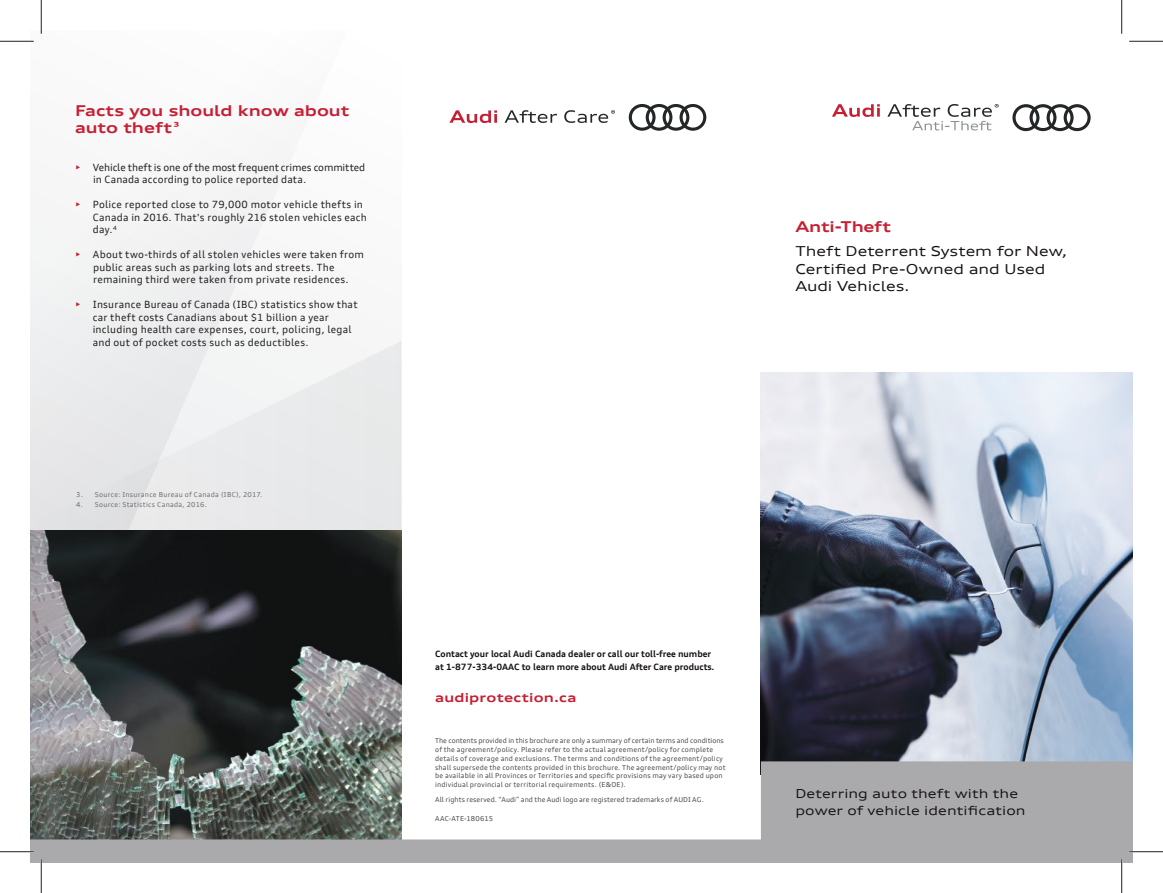
<style>
.page{position:relative;width:1163px;height:893px;background:#fff}
.page>*{position:absolute;margin:0;border:0;box-sizing:border-box;transform-origin:0 0}
.t1{font:700 expanded 15px/17.5px "Audi Type";color:#c61f34}
.t2{font:expanded 13.75px/17.5px "Audi Type";color:#171113}
.t3{font:expanded 12.5px/17.5px "Audi Type";letter-spacing:.01em;color:#171113}
.t4{font:700 expanded 12.5px "Audi Type";letter-spacing:.02em;color:#c61f34}
.t5{font:10px/12.5px "Audi Type";letter-spacing:.025em;color:#241f1f}
.t6{font:10px/12.5px "Audi Type";color:#241f1f}
.t7{font:700 8.75px/12.5px "Audi Type";color:#171113}
.t8{font:6.88px/8.8px "Audi Type";letter-spacing:.025em;color:#4e4b4c}
.t9{font:6.88px "Audi Type";letter-spacing:.04em;color:#6f7073}
.s1{color:#c52135}
</style>
<div class="page">
<div style="left:30px;top:30px;width:371px;height:833px;background:#f9f9f9"></div>
<div style="left:352px;top:341px;width:49px;height:189px;background:#e7e9ea"></div>
<svg style="left:30px;top:245px;width:322px;height:285px"></svg>
<img style="left:30px;top:530px;width:371px;height:231px">
<img style="left:761px;top:372px;width:372px;height:389px">
<svg style="left:30px;top:761px;width:731px;height:102px"></svg>
<div style="left:761px;top:761px;width:372px;height:102px;background:#aaaaac"></div>
<svg style="left:832px;top:104px;width:47px;height:13px"></svg>
<svg style="left:1012px;top:104px;width:78px;height:27px"></svg>
<svg style="left:887px;top:104px;width:111px;height:26px"></svg>
<svg style="left:449px;top:110px;width:48px;height:13px"></svg>
<svg style="left:628px;top:104px;width:78px;height:27px"></svg>
<svg style="left:504px;top:110px;width:53px;height:13px"></svg>
<svg style="left:564px;top:110px;width:51px;height:13px"></svg>
<hr style="left:0;top:40px;width:34px;height:2px;background:#fff">
<hr style="left:0;top:850px;width:34px;height:2px;background:#fff">
<hr style="left:1129px;top:850px;width:33px;height:2px;background:#fff">
<hr style="left:40px;top:0;width:2px;height:34px;background:#fff">
<hr style="left:40px;top:859px;width:2px;height:34px;background:#fff">
<hr style="left:1120px;top:859px;width:2px;height:34px;background:#fff">
<hr style="left:0;top:41px;width:34px;height:1px;background:#241f1f">
<hr style="left:1129px;top:41px;width:33px;height:1px;background:#241f1f">
<hr style="left:0;top:851px;width:34px;height:1px;background:#241f1f">
<hr style="left:1129px;top:851px;width:33px;height:1px;background:#241f1f">
<hr style="left:41px;top:0;width:1px;height:34px;background:#241f1f">
<hr style="left:41px;top:859px;width:1px;height:34px;background:#241f1f">
<hr style="left:1121px;top:0;width:1px;height:34px;background:#241f1f">
<hr style="left:1121px;top:859px;width:1px;height:34px;background:#241f1f">
<h1 class="t1" style="left:75px;top:102px;width:276px">Facts you should know about auto theft<sup>³</sup></h1>
<h3 class="t6" style="left:93px;top:161px;width:274px;text-indent:-18px"><span class="s1">•</span> Vehicle theft is one of the most frequent crimes committed in Canada according to police reported data.</h3>
<h3 class="t5" style="left:93px;top:198px;width:276px;text-indent:-18px"><span class="s1">•</span> Police reported close to 79,000 motor vehicle thefts in<br>Canada in 2016. That's roughly 216 stolen vehicles each day.<sup>4</sup></h3>
<h3 class="t5" style="left:93px;top:248px;width:272px;text-indent:-18px"><span class="s1">•</span> About two-thirds of all stolen vehicles were taken from public areas such as parking lots and streets. The remaining third were taken from private residences.</h3>
<h3 class="t5" style="left:93px;top:298px;width:266px;text-indent:-18px"><span class="s1">•</span> Insurance Bureau of Canada (IBC) statistics show that car theft costs Canadians about $1 billion a year including health care expenses, court, policing, legal and out of pocket costs such as deductibles.</h3>
<p class="t9" style="left:76px;top:490px;width:188px">3. Source: Insurance Bureau of Canada (IBC), 2017.</p>
<p class="t9" style="left:76px;top:500px;width:132px">4. Source: Statistics Canada, 2016.</p>
<p class="t7" style="left:435px;top:647px;width:281px">Contact your local Audi Canada dealer or call our toll-free number at 1-877-334-0AAC to learn more about Audi After Care products.</p>
<h3 class="t4" style="left:435px;top:689px;width:143px">audiprotection.ca</h3>
<p class="t8" style="left:435px;top:736px;width:292px">The contents provided in this brochure are only a summary of certain terms and conditions of the agreement/policy. Please refer to the actual agreement/policy for complete details of coverage and exclusions. The terms and conditions of the agreement/policy shall supersede the contents provided in this brochure. The agreement/policy may not be available in all Provinces or Territories and specific provisions may vary based upon individual provincial or territorial requirements. (E&amp;OE).</p>
<p class="t8" style="left:435px;top:795px;width:270px">All rights reserved. “Audi” and the Audi logo are registered trademarks of AUDI AG.</p>
<p class="t8" style="left:435px;top:813px;width:59px">AAC-ATE-180615</p>
<h1 class="t1" style="left:795px;top:218px;width:97px">Anti-Theft</h1>
<h2 class="t2" style="left:795px;top:242px;width:273px">Theft Deterrent System for New,<br>Certified Pre-Owned and Used<br>Audi Vehicles.</h2>
<h3 class="t3" style="left:795px;top:784px;width:232px">Deterring auto theft with the power of vehicle identification</h3>
</div>
